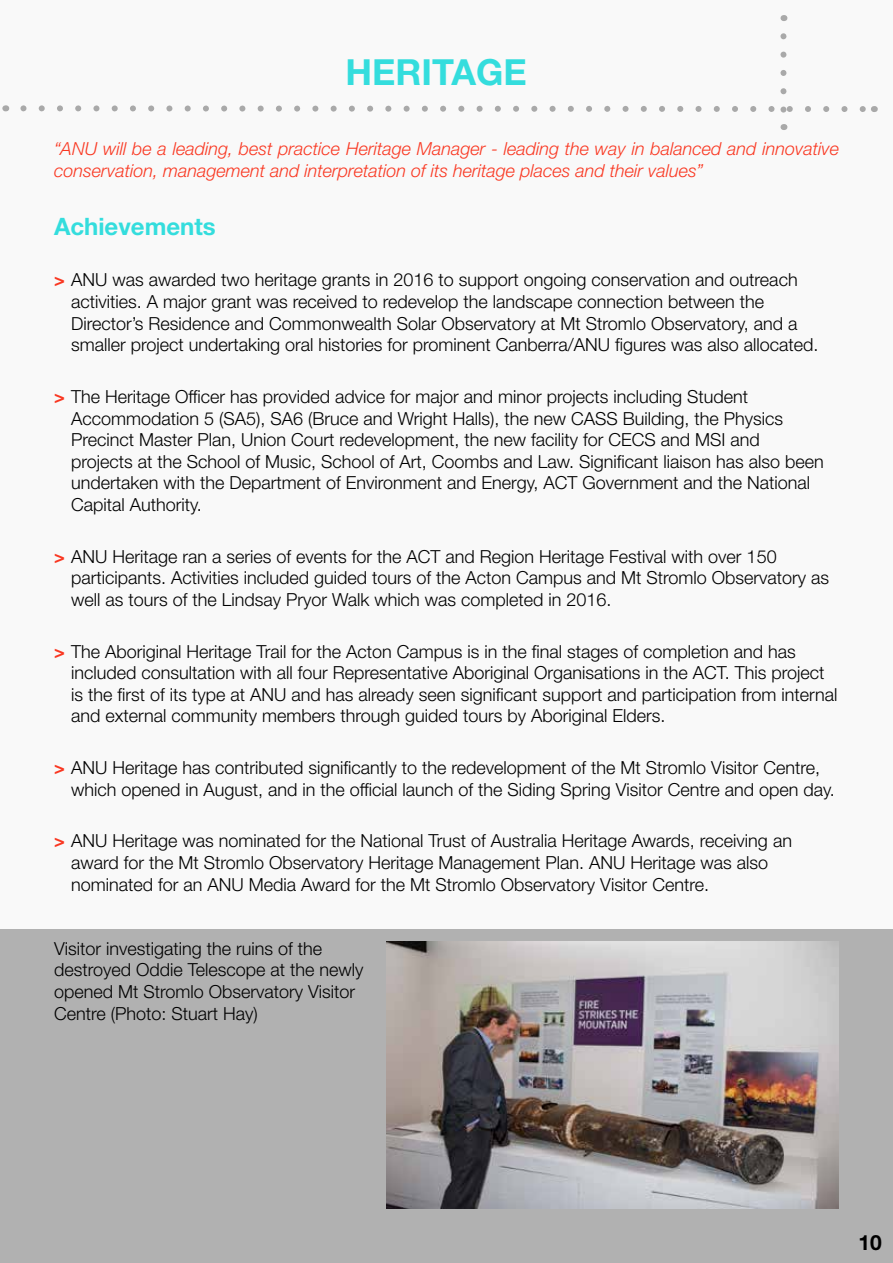
<style>
.page{position:relative;width:893px;height:1263px;background:#fff}
.page>*{position:absolute;margin:0;border:0;box-sizing:border-box;transform-origin:0 0}
.t1{font:700 36px "Helvetica Neue LT Std";color:#34dddd}
.t2{font:700 24px "Helvetica Neue LT Std";color:#34dddd}
.t3{font:700 21px "Helvetica Neue LT Std";color:#000}
.t4{font:300 18px/21.6px "Helvetica Neue LT Std";color:#000}
.t5{font:italic 300 18px/21.6px "Helvetica Neue LT Std";color:#f93822}
.s1{font-weight:700;color:#f93822}
</style>
<div class="page">
<div style="left:0;top:0;width:893px;height:929px;background:#f9f9f9"></div>
<div style="left:0;top:929px;width:893px;height:334px;background:#b1b1b1"></div>
<svg style="left:20px;top:36px;width:855px;height:77px"></svg>
<img style="left:387px;top:942px;width:452px;height:267px">
<h1 class="t1" style="left:345px;top:50px;width:183px">HERITAGE</h1>
<p class="t5" style="left:54px;top:138px;width:786px">“ANU will be a leading, best practice Heritage Manager - leading the way in balanced and innovative conservation, management and interpretation of its heritage places and their values”</p>
<h2 class="t2" style="left:54px;top:211px;width:163px">Achievements</h2>
<p class="t4" style="left:71px;top:269px;width:749px;text-indent:-17px"><span class="s1">&gt;</span> ANU was awarded two heritage grants in 2016 to support ongoing conservation and outreach activities. A major grant was received to redevelop the landscape connection between the Director’s Residence and Commonwealth Solar Observatory at Mt Stromlo Observatory, and a smaller project undertaking oral histories for prominent Canberra/ANU figures was also allocated.</p>
<p class="t4" style="left:71px;top:385px;width:754px;text-indent:-17px"><span class="s1">&gt;</span> The Heritage Officer has provided advice for major and minor projects including Student Accommodation 5 (SA5), SA6 (Bruce and Wright Halls), the new CASS Building, the Physics Precinct Master Plan, Union Court redevelopment, the new facility for CECS and MSI and projects at the School of Music, School of Art, Coombs and Law. Significant liaison has also been undertaken with the Department of Environment and Energy, ACT Government and the National Capital Authority.</p>
<p class="t4" style="left:71px;top:545px;width:760px;text-indent:-17px"><span class="s1">&gt;</span> ANU Heritage ran a series of events for the ACT and Region Heritage Festival with over 150 participants. Activities included guided tours of the Acton Campus and Mt Stromlo Observatory as well as tours of the Lindsay Pryor Walk which was completed in 2016.</p>
<p class="t4" style="left:71px;top:640px;width:768px;text-indent:-17px"><span class="s1">&gt;</span> The Aboriginal Heritage Trail for the Acton Campus is in the final stages of completion and has included consultation with all four Representative Aboriginal Organisations in the ACT. This project is the first of its type at ANU and has already seen significant support and participation from internal and external community members through guided tours by Aboriginal Elders.</p>
<p class="t4" style="left:71px;top:756px;width:765px;text-indent:-17px"><span class="s1">&gt;</span> ANU Heritage has contributed significantly to the redevelopment of the Mt Stromlo Visitor Centre, which opened in August, and in the official launch of the Siding Spring Visitor Centre and open day.</p>
<p class="t4" style="left:71px;top:830px;width:722px;text-indent:-17px"><span class="s1">&gt;</span> ANU Heritage was nominated for the National Trust of Australia Heritage Awards, receiving an award for the Mt Stromlo Observatory Heritage Management Plan. ANU Heritage was also nominated for an ANU Media Award for the Mt Stromlo Observatory Visitor Centre.</p>
<p class="t4" style="left:54px;top:937px;width:311px">Visitor investigating the ruins of the destroyed Oddie Telescope at the newly opened Mt Stromlo Observatory Visitor Centre (Photo: Stuart Hay)</p>
<p class="t3" style="left:858px;top:1229px;width:25px">10</p>
</div>
